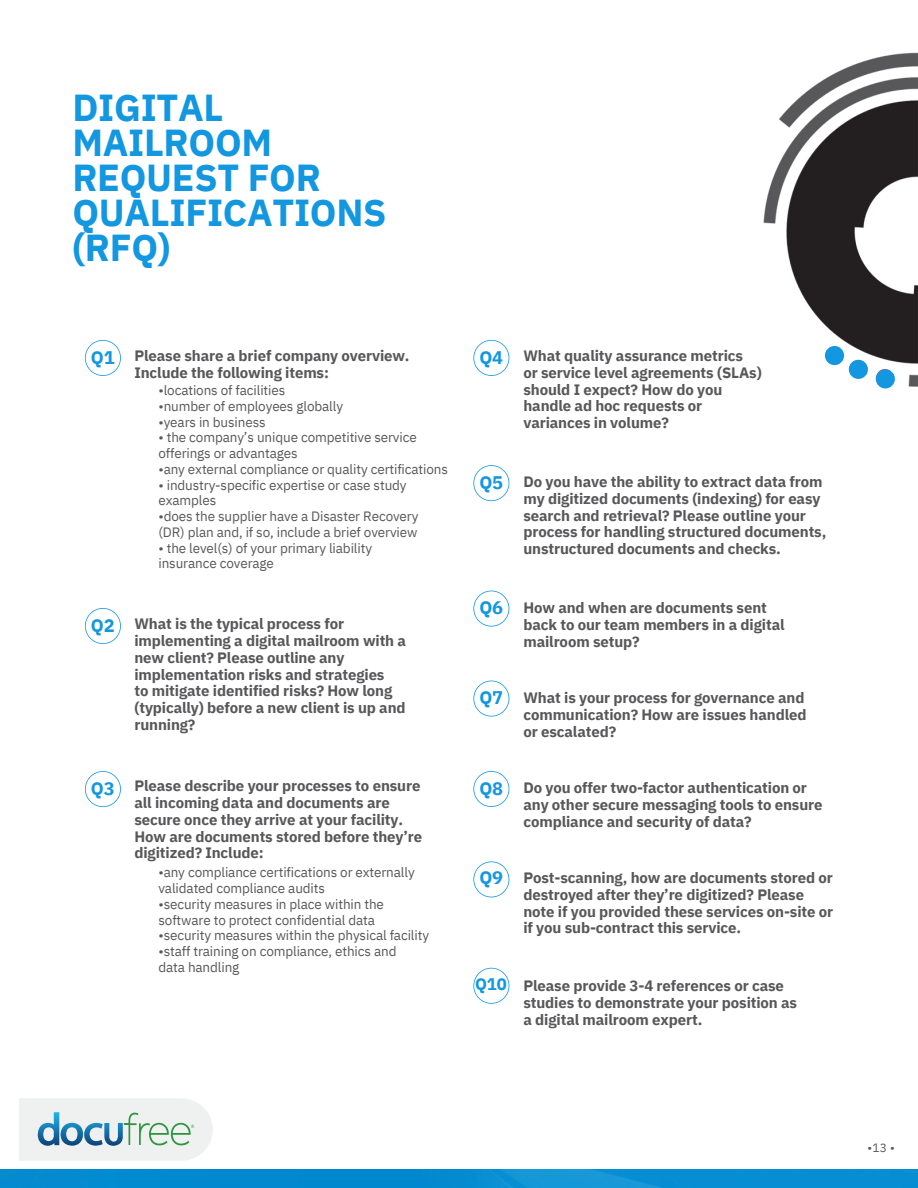
<style>
.page{position:relative;width:918px;height:1188px;background:#fff}
.page>*{position:absolute;margin:0;border:0;box-sizing:border-box;transform-origin:0 0}
.t1{font:700 37.5px/34.8px "IBM Plex Sans";letter-spacing:-.01em;color:#1297e0}
.t2{font:700 18.3px "IBM Plex Sans";letter-spacing:-.01em;color:#1297e0}
.t3{font:700 16.65px "IBM Plex Sans";color:#1297e0}
.t4{font:700 15px/16.8px "IBM Plex Sans";letter-spacing:-.01em;color:#58585a}
.t5{font:13.5px "IBM Plex Sans";letter-spacing:-.01em;color:#58585a}
.t6{font:12px "IBM Plex Sans";color:#58585a}
</style>
<div class="page">
<img style="left:0;top:1169px;width:918px;height:1px">
<img style="left:0;top:1170px;width:918px;height:18px">
<svg style="left:19px;top:1098px;width:194px;height:63px"></svg>
<svg style="left:85px;top:340px;width:36px;height:36px"></svg>
<svg style="left:85px;top:608px;width:36px;height:36px"></svg>
<svg style="left:473px;top:340px;width:36px;height:36px"></svg>
<svg style="left:473px;top:465px;width:36px;height:36px"></svg>
<svg style="left:473px;top:591px;width:36px;height:36px"></svg>
<svg style="left:473px;top:681px;width:36px;height:36px"></svg>
<svg style="left:473px;top:771px;width:36px;height:36px"></svg>
<svg style="left:85px;top:771px;width:36px;height:36px"></svg>
<svg style="left:473px;top:861px;width:36px;height:36px"></svg>
<svg style="left:473px;top:968px;width:36px;height:36px"></svg>
<img style="left:763px;top:52px;width:155px;height:337px">
<div style="left:825px;top:346px;width:19px;height:19px;background:#1297e0;border-radius:50%"></div>
<div style="left:849px;top:360px;width:19px;height:19px;background:#1297e0;border-radius:50%"></div>
<div style="left:876px;top:369px;width:19px;height:19px;background:#1297e0;border-radius:50%"></div>
<p class="t1" style="left:72px;top:90px;width:316px">DIGITAL<br>MAILROOM<br>REQUEST FOR<br>QUALIFICATIONS (RFQ)</p>
<p class="t2" style="left:91px;top:345px;width:25px">Q1</p>
<p class="t4" style="left:134px;top:347px;width:277px">Please share a brief company overview.<br>Include the following items:</p>
<p class="t5" style="left:158px;top:381px;width:128px">•locations of facilities</p>
<p class="t5" style="left:158px;top:397px;width:186px">•number of employees globally</p>
<p class="t5" style="left:158px;top:413px;width:109px">•years in business</p>
<p class="t5" style="left:158px;top:428px;width:260px">• the company’s unique competitive service</p>
<p class="t5" style="left:158px;top:444px;width:141px">offerings or advantages</p>
<p class="t5" style="left:158px;top:460px;width:291px">•any external compliance or quality certifications</p>
<p class="t5" style="left:158px;top:476px;width:250px">• industry-specific expertise or case study</p>
<p class="t5" style="left:158px;top:491px;width:59px">examples</p>
<p class="t5" style="left:158px;top:507px;width:262px">•does the supplier have a Disaster Recovery</p>
<p class="t5" style="left:158px;top:523px;width:261px">(DR) plan and, if so, include a brief overview</p>
<p class="t5" style="left:158px;top:539px;width:215px">• the level(s) of your primary liability</p>
<p class="t5" style="left:158px;top:554px;width:117px">insurance coverage</p>
<p class="t2" style="left:479px;top:345px;width:25px">Q4</p>
<p class="t2" style="left:479px;top:470px;width:25px">Q5</p>
<p class="t4" style="left:523px;top:347px;width:221px">What quality assurance metrics</p>
<p class="t4" style="left:523px;top:364px;width:240px">or service level agreements (SLAs) should I expect? How do you handle ad hoc requests or</p>
<p class="t4" style="left:523px;top:414px;width:147px">variances in volume?</p>
<p class="t4" style="left:523px;top:473px;width:304px">Do you have the ability to extract data from my digitized documents (indexing) for easy search and retrieval? Please outline your process for handling structured documents, unstructured documents and checks.</p>
<p class="t2" style="left:91px;top:614px;width:25px">Q2</p>
<p class="t4" style="left:134px;top:615px;width:273px">What is the typical process for implementing a digital mailroom with a new client? Please outline any implementation risks and strategies</p>
<p class="t4" style="left:134px;top:682px;width:273px">to mitigate identified risks? How long (typically) before a new client is up and running?</p>
<p class="t2" style="left:479px;top:595px;width:25px">Q6</p>
<p class="t2" style="left:479px;top:685px;width:25px">Q7</p>
<p class="t4" style="left:523px;top:599px;width:263px">How and when are documents sent back to our team members in a digital mailroom setup?</p>
<p class="t4" style="left:523px;top:689px;width:285px">What is your process for governance and communication? How are issues handled or escalated?</p>
<p class="t2" style="left:91px;top:776px;width:25px">Q3</p>
<p class="t4" style="left:134px;top:777px;width:289px">Please describe your processes to ensure all incoming data and documents are secure once they arrive at your facility.<br>How are documents stored before they’re digitized? Include:</p>
<p class="t2" style="left:479px;top:776px;width:25px">Q8</p>
<p class="t4" style="left:523px;top:779px;width:301px">Do you offer two-factor authentication or any other secure messaging tools to ensure compliance and security of data?</p>
<p class="t5" style="left:158px;top:864px;width:258px">•any compliance certifications or externally</p>
<p class="t5" style="left:158px;top:879px;width:168px">validated compliance audits</p>
<p class="t5" style="left:158px;top:895px;width:227px">•security measures in place within the</p>
<p class="t5" style="left:158px;top:911px;width:218px">software to protect confidential data</p>
<p class="t5" style="left:158px;top:927px;width:272px">•security measures within the physical facility</p>
<p class="t5" style="left:158px;top:942px;width:240px">•staff training on compliance, ethics and</p>
<p class="t5" style="left:158px;top:958px;width:82px">data handling</p>
<p class="t2" style="left:479px;top:866px;width:25px">Q9</p>
<p class="t4" style="left:523px;top:869px;width:311px">Post-scanning, how are documents stored or destroyed after they’re digitized? Please note if you provided these services on-site or if you sub-contract this service.</p>
<p class="t3" style="left:475px;top:973px;width:33px">Q10</p>
<p class="t4" style="left:523px;top:977px;width:275px">Please provide 3-4 references or case studies to demonstrate your position as a digital mailroom expert.</p>
<p class="t6" style="left:868px;top:1140px;width:29px">•13 •</p>
</div>
